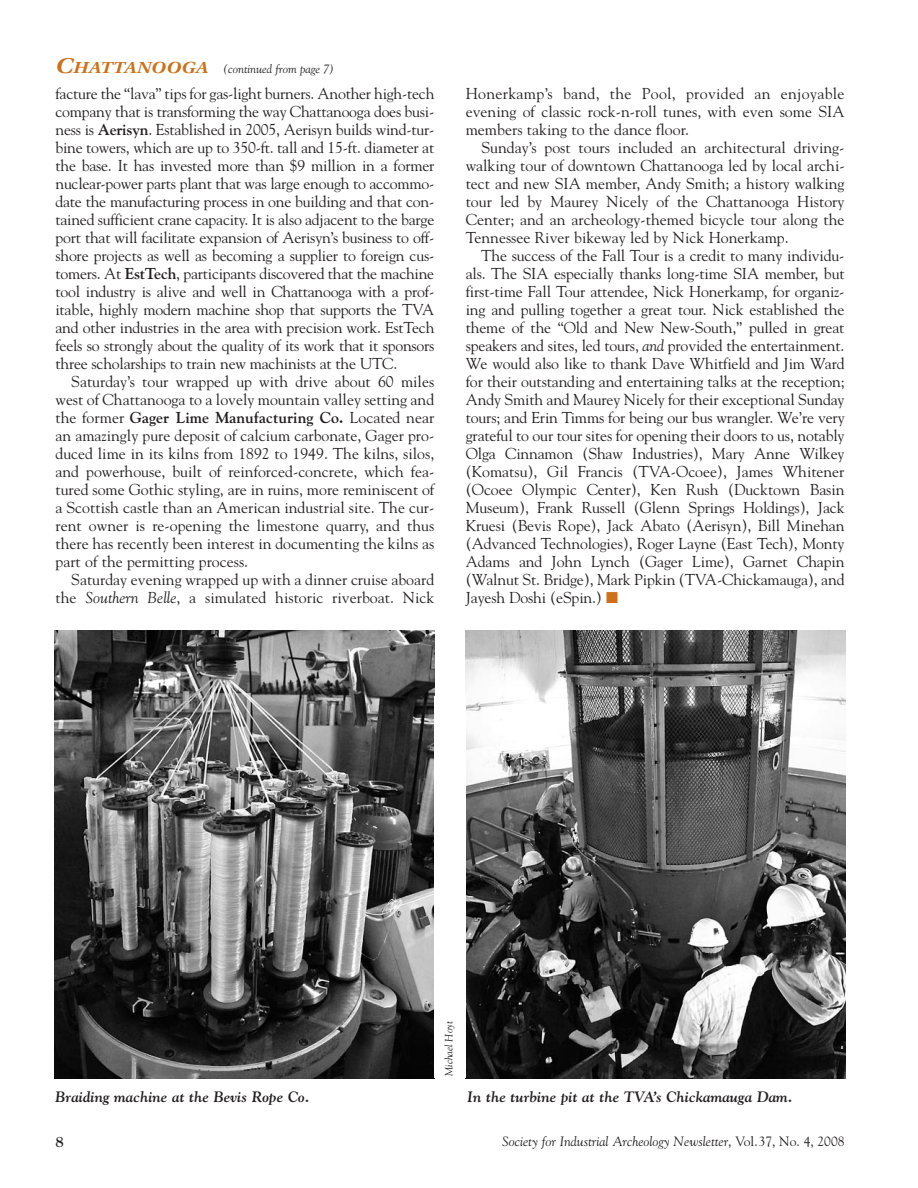
<style>
.page{position:relative;width:918px;height:1188px;background:#fff}
.page>*{position:absolute;margin:0;border:0;box-sizing:border-box;transform-origin:0 0}
.t1{font:15.75px/18px "Goudy Std";color:#231f20;text-align:justify}
.t2{font:italic 700 15px "Goudy Std";color:#231f20}
.t3{font:700 15px "Goudy Std";color:#231f20}
.t4{font:italic 13.5px "Goudy Std";color:#231f20}
.t5{font:italic 12px "Goudy Std";color:#231f20}
.t6{font:italic 10.5px "Goudy Std";color:#231f20}
.s1{font-family:"Utopia Std";font-weight:600;font-size:22.5px;color:#ce7018}
.s2{font-family:"Utopia Std";font-weight:600;font-size:16.8px;color:#ce7018}
.s3{font-weight:700}
.s4{font-style:italic}
.s5{color:#ce7018}
.s6{font-style:normal}
</style>
<div class="page">
<img style="left:54px;top:630px;width:380px;height:448px">
<img style="left:466px;top:630px;width:380px;height:448px">
<p class="t5" style="left:56px;top:62px;width:280px"><span class="s1">C</span><span class="s2">HATTANOOGA</span> (continued from page 7)</p>
<p class="t1" style="left:55px;top:84px;width:380px">facture the “lava” tips for gas-light burners. Another high-tech company that is transforming the way Chattanooga does busi&shy;ness is <span class="s3">Aerisyn</span>. Established in 2005, Aerisyn builds wind-tur&shy;bine towers, which are up to 350-ft. tall and 15-ft. diameter at the base. It has invested more than $9 million in a former nuclear-power parts plant that was large enough to accommo&shy;date the manufacturing process in one building and that con&shy;tained sufficient crane capacity. It is also adjacent to the barge port that will facilitate expansion of Aerisyn’s business to off&shy;shore projects as well as becoming a supplier to foreign cus&shy;tomers. At <span class="s3">EstTech</span>, participants discovered that the machine tool industry is alive and well in Chattanooga with a prof&shy;itable, highly modern machine shop that supports the TVA and other industries in the area with precision work. EstTech feels so strongly about the quality of its work that it sponsors three scholarships to train new machinists at the UTC.</p>
<p class="t1" style="left:56px;top:372px;width:380px;text-indent:16px">Saturday’s tour wrapped up with drive about 60 miles west of Chattanooga to a lovely mountain valley setting and the former <span class="s3">Gager Lime Manufacturing Co.</span> Located near an amazingly pure deposit of calcium carbonate, Gager pro&shy;duced lime in its kilns from 1892 to 1949. The kilns, silos, and powerhouse, built of reinforced-concrete, which fea&shy;tured some Gothic styling, are in ruins, more reminiscent of a Scottish castle than an American industrial site. The cur&shy;rent owner is re-opening the limestone quarry, and thus there has recently been interest in documenting the kilns as part of the permitting process.</p>
<p class="t1" style="left:56px;top:570px;width:380px;text-align:right">Saturday evening wrapped up with a dinner cruise aboard the <span class="s4">Southern Belle</span>, a simulated historic riverboat. Nick</p>
<p class="t1" style="left:466px;top:84px;width:380px">Honerkamp’s band, the Pool, provided an enjoyable evening of classic rock-n-roll tunes, with even some SIA members taking to the dance floor.</p>
<p class="t1" style="left:466px;top:138px;width:380px;text-indent:16px">Sunday’s post tours included an architectural driving&shy;walking tour of downtown Chattanooga led by local archi&shy;tect and new SIA member, Andy Smith; a history walking tour led by Maurey Nicely of the Chattanooga History Center; and an archeology-themed bicycle tour along the Tennessee River bikeway led by Nick Honerkamp.</p>
<p class="t1" style="left:466px;top:246px;width:380px;text-indent:15px">The success of the Fall Tour is a credit to many individu&shy;als. The SIA especially thanks long-time SIA member, but first-time Fall Tour attendee, Nick Honerkamp, for organiz&shy;ing and pulling together a great tour. Nick established the theme of the “Old and New New-South,” pulled in great speakers and sites, led tours, <span class="s4">and</span> provided the entertainment.<br>We would also like to thank Dave Whitfield and Jim Ward for their outstanding and entertaining talks at the reception; Andy Smith and Maurey Nicely for their exceptional Sunday tours; and Erin Timms for being our bus wrangler. We’re very grateful to our tour sites for opening their doors to us, notably Olga Cinnamon (Shaw Industries), Mary Anne Wilkey (Komatsu), Gil Francis (TVA-Ocoee), James Whitener (Ocoee Olympic Center), Ken Rush (Ducktown Basin Museum), Frank Russell (Glenn Springs Holdings), Jack Kruesi (Bevis Rope), Jack Abato (Aerisyn), Bill Minehan (Advanced Technologies), Roger Layne (East Tech), Monty Adams and John Lynch (Gager Lime), Garnet Chapin (Walnut St. Bridge), Mark Pipkin (TVA-Chickamauga), and Jayesh Doshi (eSpin.) <span class="s5">■</span></p>
<p class="t6" style="left:443px;top:1076px;width:56px;rotate:-90deg">Michael Hoyt</p>
<p class="t2" style="left:56px;top:1088px;width:256px">Braiding machine at the Bevis Rope Co.</p>
<p class="t2" style="left:467px;top:1088px;width:327px">In the turbine pit at the TVA’s Chickamauga Dam.</p>
<p class="t3" style="left:56px;top:1133px;width:10px">8</p>
<p class="t4" style="left:502px;top:1133px;width:344px">Society for Industrial Archeology Newsletter<span class="s6">, Vol.37, No. 4, 2008</span></p>
</div>
